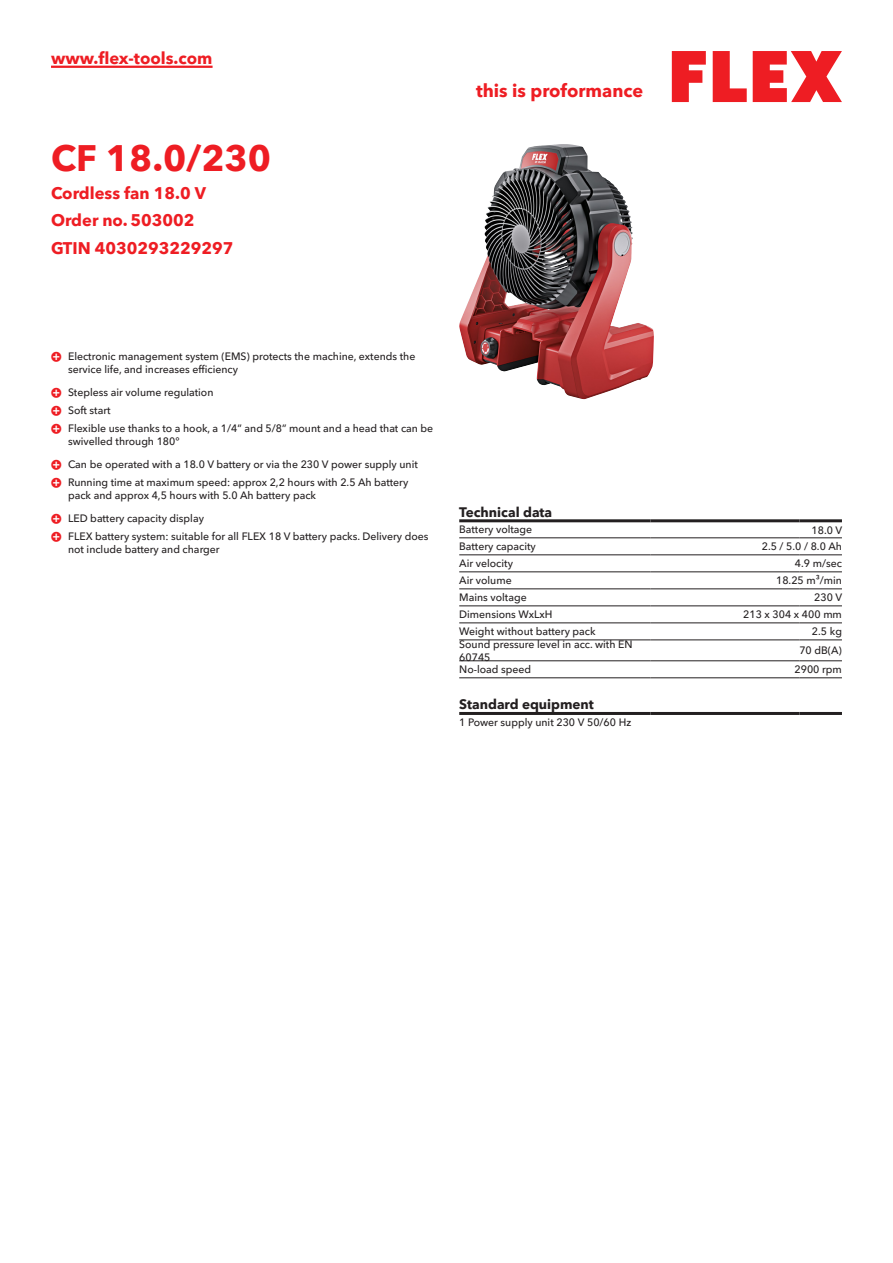
<style>
.page{position:relative;width:893px;height:1263px;background:#fff}
.page>*{position:absolute;margin:0;border:0;box-sizing:border-box;transform-origin:0 0}
.CB_AF_Product-name{font:700 36px "Avenir Next W1 G";color:#ee1d23}
.t1{font:700 18px "Avenir Next W1 G";color:#ee1d23}
.CB_AF_Order-number{font:700 16.5px "Avenir Next W1 G";color:#ee1d23}
.CB_AF_Product-short{font:700 16.5px "Avenir Next W1 G";color:#ee1d23}
.CB_AF_Table-headline{font:700 13.5px "Avenir Next W1 G";color:#231f20}
.CB_AF_Table-specific{font:500 10.5px/12.6px "Avenir Next W1 G";color:#231f20}
</style>
<div class="page">
<svg style="left:672px;top:51px;width:34px;height:51px"></svg>
<svg style="left:713px;top:51px;width:34px;height:51px"></svg>
<svg style="left:753px;top:51px;width:89px;height:51px"></svg>
<hr style="left:51px;top:66px;width:162px;height:2px;background:#ee1d23">
<img style="left:459px;top:144px;width:195px;height:255px">
<hr style="left:459px;top:538px;width:192px;height:1px;background:#231f20">
<hr style="left:651px;top:538px;width:148px;height:1px;background:#231f20">
<hr style="left:799px;top:538px;width:43px;height:1px;background:#231f20">
<hr style="left:459px;top:555px;width:192px;height:1px;background:#231f20">
<hr style="left:651px;top:555px;width:148px;height:1px;background:#231f20">
<hr style="left:799px;top:555px;width:43px;height:1px;background:#231f20">
<hr style="left:459px;top:572px;width:192px;height:1px;background:#231f20">
<hr style="left:651px;top:572px;width:148px;height:1px;background:#231f20">
<hr style="left:799px;top:572px;width:43px;height:1px;background:#231f20">
<hr style="left:459px;top:589px;width:192px;height:1px;background:#231f20">
<hr style="left:651px;top:589px;width:148px;height:1px;background:#231f20">
<hr style="left:799px;top:589px;width:43px;height:1px;background:#231f20">
<hr style="left:459px;top:606px;width:192px;height:1px;background:#231f20">
<hr style="left:651px;top:606px;width:148px;height:1px;background:#231f20">
<hr style="left:799px;top:606px;width:43px;height:1px;background:#231f20">
<hr style="left:459px;top:623px;width:192px;height:1px;background:#231f20">
<hr style="left:651px;top:623px;width:148px;height:1px;background:#231f20">
<hr style="left:799px;top:623px;width:43px;height:1px;background:#231f20">
<hr style="left:459px;top:640px;width:192px;height:1px;background:#231f20">
<hr style="left:651px;top:640px;width:148px;height:1px;background:#231f20">
<hr style="left:799px;top:640px;width:43px;height:1px;background:#231f20">
<hr style="left:459px;top:660px;width:192px;height:1px;background:#231f20">
<hr style="left:651px;top:660px;width:148px;height:1px;background:#231f20">
<hr style="left:799px;top:660px;width:43px;height:1px;background:#231f20">
<hr style="left:459px;top:677px;width:192px;height:1px;background:#231f20">
<hr style="left:651px;top:677px;width:148px;height:1px;background:#231f20">
<hr style="left:799px;top:677px;width:43px;height:1px;background:#231f20">
<hr style="left:459px;top:519px;width:192px;height:3px;background:#231f20">
<hr style="left:651px;top:519px;width:148px;height:3px;background:#231f20">
<hr style="left:799px;top:519px;width:43px;height:3px;background:#231f20">
<hr style="left:459px;top:712px;width:192px;height:3px;background:#231f20">
<hr style="left:651px;top:712px;width:148px;height:3px;background:#231f20">
<hr style="left:799px;top:712px;width:43px;height:3px;background:#231f20">
<h3 class="CB_AF_Order-number" style="left:51px;top:45px;width:163px">www.flex-tools.com</h3>
<p class="CB_AF_Product-name" style="left:51px;top:130px;width:222px">CF 18.0/230</p>
<p class="CB_AF_Product-short" style="left:51px;top:180px;width:156px">Cordless fan 18.0 V</p>
<p class="CB_AF_Order-number" style="left:51px;top:207px;width:145px">Order no. 503002</p>
<p class="CB_AF_Order-number" style="left:51px;top:235px;width:184px">GTIN 4030293229297</p>
<h2 class="t1" style="left:476px;top:77px;width:169px">this is proformance</h2>
<p class="CB_AF_Table-specific" style="left:68px;top:349px;width:349px">Electronic management system (EMS) protects the machine, extends the service life, and increases efficiency</p>
<p class="CB_AF_Table-specific" style="left:68px;top:385px;width:147px">Stepless air volume regulation</p>
<p class="CB_AF_Table-specific" style="left:68px;top:403px;width:44px">Soft start</p>
<p class="CB_AF_Table-specific" style="left:68px;top:421px;width:367px">Flexible use thanks to a hook, a 1/4” and 5/8” mount and a head that can be swivelled through 180°</p>
<p class="CB_AF_Table-specific" style="left:68px;top:457px;width:351px">Can be operated with a 18.0 V battery or via the 230 V power supply unit</p>
<p class="CB_AF_Table-specific" style="left:68px;top:475px;width:342px">Running time at maximum speed: approx 2,2 hours with 2.5 Ah battery pack and approx 4,5 hours with 5.0 Ah battery pack</p>
<p class="CB_AF_Table-specific" style="left:68px;top:511px;width:137px">LED battery capacity display</p>
<p class="CB_AF_Table-specific" style="left:68px;top:529px;width:362px">FLEX battery system: suitable for all FLEX 18 V battery packs. Delivery does not include battery and charger</p>
<p class="CB_AF_Table-headline" style="left:459px;top:501px;width:94px">Technical data</p>
<p class="CB_AF_Table-specific" style="left:459px;top:522px;width:75px">Battery voltage</p>
<p class="CB_AF_Table-specific" style="left:811px;top:523px;width:32px">18.0 V</p>
<p class="CB_AF_Table-specific" style="left:459px;top:539px;width:78px">Battery capacity</p>
<p class="CB_AF_Table-specific" style="left:762px;top:539px;width:82px">2.5 / 5.0 / 8.0 Ah</p>
<p class="CB_AF_Table-specific" style="left:459px;top:556px;width:55px">Air velocity</p>
<p class="CB_AF_Table-specific" style="left:795px;top:556px;width:49px">4.9 m/sec</p>
<p class="CB_AF_Table-specific" style="left:459px;top:573px;width:54px">Air volume</p>
<p class="CB_AF_Table-specific" style="left:776px;top:573px;width:67px">18.25 m³/min</p>
<p class="CB_AF_Table-specific" style="left:459px;top:590px;width:69px">Mains voltage</p>
<p class="CB_AF_Table-specific" style="left:814px;top:590px;width:29px">230 V</p>
<p class="CB_AF_Table-specific" style="left:459px;top:607px;width:95px">Dimensions WxLxH</p>
<p class="CB_AF_Table-specific" style="left:743px;top:607px;width:100px">213 x 304 x 400 mm</p>
<p class="CB_AF_Table-specific" style="left:459px;top:624px;width:138px">Weight without battery pack</p>
<p class="CB_AF_Table-specific" style="left:812px;top:624px;width:32px">2.5 kg</p>
<p class="CB_AF_Table-specific" style="left:459px;top:637px;width:175px">Sound pressure level in acc. with EN<br>60745</p>
<p class="CB_AF_Table-specific" style="left:799px;top:643px;width:44px">70 dB(A)</p>
<p class="CB_AF_Table-specific" style="left:459px;top:662px;width:74px">No-load speed</p>
<p class="CB_AF_Table-specific" style="left:795px;top:662px;width:49px">2900 rpm</p>
<p class="CB_AF_Table-headline" style="left:459px;top:693px;width:136px">Standard equipment</p>
<p class="CB_AF_Table-specific" style="left:459px;top:715px;width:174px">1 Power supply unit 230 V 50/60 Hz</p>
</div>
